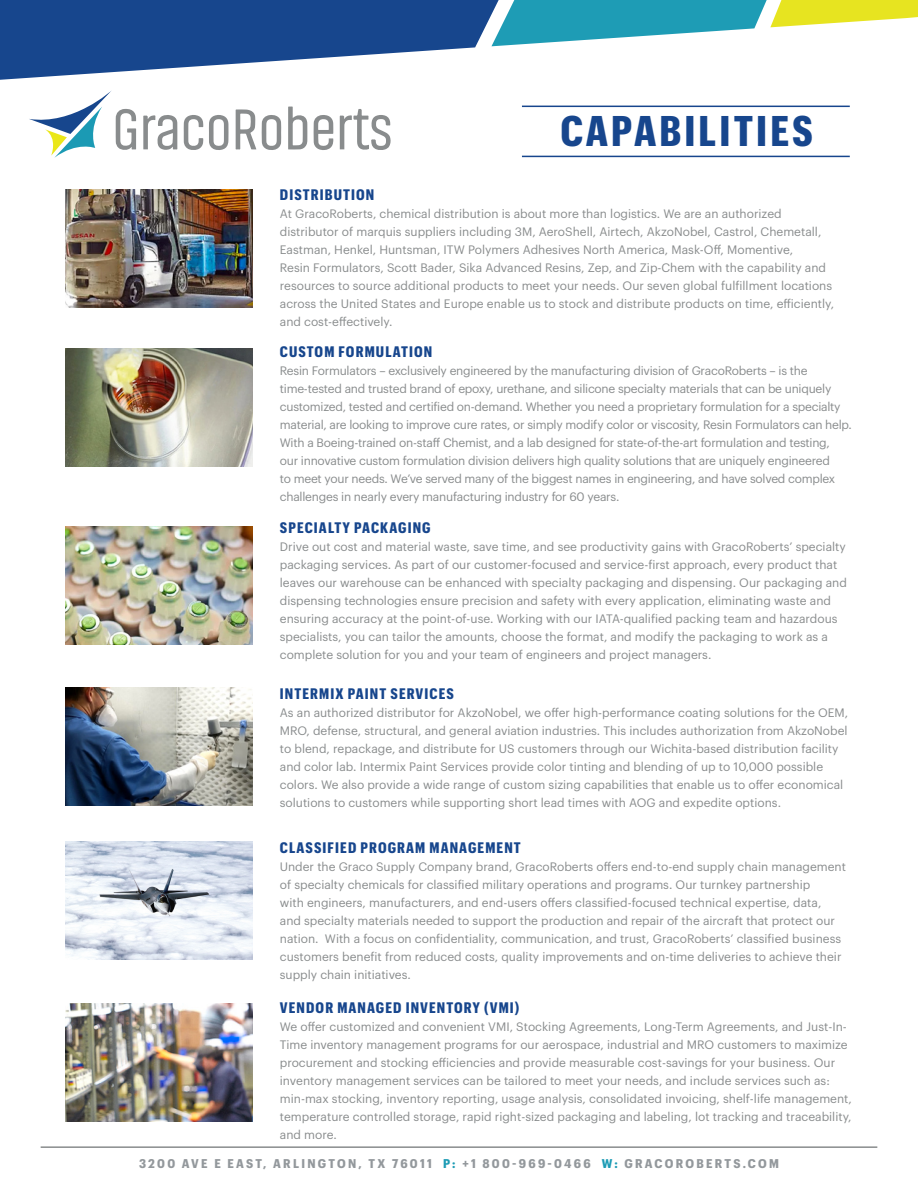
<style>
.page{position:relative;width:918px;height:1188px;background:#fff}
.page>*{position:absolute;margin:0;border:0;box-sizing:border-box;transform-origin:0 0}
.t1{font:700 42px "Graphik Cond";letter-spacing:.075em;color:#17468d}
.t2{font:700 15px "Graphik Cond";letter-spacing:.075em;color:#17468d}
.t3{font:700 12.45px "Graphik Compact";letter-spacing:.185em;color:#93989c}
.t4{font:12px/18px "Graphik";color:#898c8d}
.t5{font:12px/18px "Graphik";letter-spacing:-.02em;color:#898c8d}
.s1{color:#1e9cb5}
</style>
<div class="page">
<img style="left:66px;top:189px;width:187px;height:118px">
<img style="left:66px;top:349px;width:187px;height:118px">
<img style="left:66px;top:687px;width:187px;height:118px">
<img style="left:66px;top:1003px;width:187px;height:118px">
<svg style="left:236px;top:109px;width:20px;height:41px"></svg>
<svg style="left:29px;top:91px;width:107px;height:67px"></svg>
<svg style="left:288px;top:106px;width:19px;height:44px"></svg>
<svg style="left:314px;top:115px;width:19px;height:35px"></svg>
<svg style="left:209px;top:115px;width:20px;height:35px"></svg>
<svg style="left:262px;top:115px;width:19px;height:35px"></svg>
<svg style="left:184px;top:115px;width:19px;height:35px"></svg>
<svg style="left:340px;top:109px;width:51px;height:41px"></svg>
<svg style="left:143px;top:115px;width:34px;height:35px"></svg>
<svg style="left:0;top:0;width:918px;height:80px"></svg>
<hr style="left:522px;top:106px;width:328px;height:1px;background:#17468d">
<hr style="left:522px;top:156px;width:328px;height:1px;background:#17468d">
<img style="left:66px;top:527px;width:187px;height:118px">
<hr style="left:41px;top:1146px;width:836px;height:2px;background:#898c8d">
<img style="left:66px;top:842px;width:187px;height:118px">
<p class="t1" style="left:560px;top:107px;width:254px">CAPABILITIES</p>
<p class="t2" style="left:280px;top:186px;width:96px">DISTRIBUTION</p>
<p class="t4" style="left:280px;top:204px;width:556px">At GracoRoberts, chemical distribution is about more than logistics. We are an authorized distributor of marquis suppliers including 3M, AeroShell, Airtech, AkzoNobel, Castrol, Chemetall, Eastman, Henkel, Huntsman, ITW Polymers Adhesives North America, Mask-Off, Momentive,<br>Resin Formulators, Scott Bader, Sika Advanced Resins, Zep, and Zip-Chem with the capability and resources to source additional products to meet your needs. Our seven global fulfillment locations across the United States and Europe enable us to stock and distribute products on time, efficiently, and cost-effectively.</p>
<p class="t2" style="left:280px;top:343px;width:154px">CUSTOM FORMULATION</p>
<p class="t5" style="left:280px;top:361px;width:574px">Resin Formulators – exclusively engineered by the manufacturing division of GracoRoberts – is the time-tested and trusted brand of epoxy, urethane, and silicone specialty materials that can be uniquely customized, tested and certified on-demand. Whether you need a proprietary formulation for a specialty material, are looking to improve cure rates, or simply modify color or viscosity, Resin Formulators can help.<br>With a Boeing-trained on-staff Chemist, and a lab designed for state-of-the-art formulation and testing,<br>our innovative custom formulation division delivers high quality solutions that are uniquely engineered<br>to meet your needs. We’ve served many of the biggest names in engineering, and have solved complex challenges in nearly every manufacturing industry for 60 years.</p>
<p class="t2" style="left:280px;top:519px;width:152px">SPECIALTY PACKAGING</p>
<p class="t4" style="left:280px;top:536px;width:569px">Drive out cost and material waste, save time, and see productivity gains with GracoRoberts’ specialty packaging services. As part of our customer-focused and service-first approach, every product that leaves our warehouse can be enhanced with specialty packaging and dispensing. Our packaging and dispensing technologies ensure precision and safety with every application, eliminating waste and ensuring accuracy at the point-of-use. Working with our IATA-qualified packing team and hazardous specialists, you can tailor the amounts, choose the format, and modify the packaging to work as a complete solution for you and your team of engineers and project managers.</p>
<p class="t2" style="left:280px;top:684px;width:176px">INTERMIX PAINT SERVICES</p>
<p class="t4" style="left:280px;top:702px;width:570px">As an authorized distributor for AkzoNobel, we offer high-performance coating solutions for the OEM, MRO, defense, structural, and general aviation industries. This includes authorization from AkzoNobel to blend, repackage, and distribute for US customers through our Wichita-based distribution facility and color lab. Intermix Paint Services provide color tinting and blending of up to 10,000 possible colors. We also provide a wide range of custom sizing capabilities that enable us to offer economical solutions to customers while supporting short lead times with AOG and expedite options.</p>
<p class="t2" style="left:280px;top:839px;width:242px">CLASSIFIED PROGRAM MANAGEMENT</p>
<p class="t4" style="left:280px;top:857px;width:568px">Under the Graco Supply Company brand, GracoRoberts offers end-to-end supply chain management of specialty chemicals for classified military operations and programs. Our turnkey partnership<br>with engineers, manufacturers, and end-users offers classified-focused technical expertise, data,<br>and specialty materials needed to support the production and repair of the aircraft that protect our nation. With a focus on confidentiality, communication, and trust, GracoRoberts’ classified business customers benefit from reduced costs, quality improvements and on-time deliveries to achieve their supply chain initiatives.</p>
<p class="t2" style="left:280px;top:999px;width:241px">VENDOR MANAGED INVENTORY (VMI)</p>
<p class="t4" style="left:280px;top:1017px;width:574px">We offer customized and convenient VMI, Stocking Agreements, Long-Term Agreements, and Just-In-Time inventory management programs for our aerospace, industrial and MRO customers to maximize procurement and stocking efficiencies and provide measurable cost-savings for your business. Our inventory management services can be tailored to meet your needs, and include services such as: min-max stocking, inventory reporting, usage analysis, consolidated invoicing, shelf-life management, temperature controlled storage, rapid right-sized packaging and labeling, lot tracking and traceability, and more.</p>
<p class="t3" style="left:139px;top:1156px;width:641px">3200 AVE E EAST, ARLINGTON, TX 76011 <span class="s1">P:</span> +1 800-969-0466 <span class="s1">W:</span> GRACOROBERTS.COM</p>
</div>
